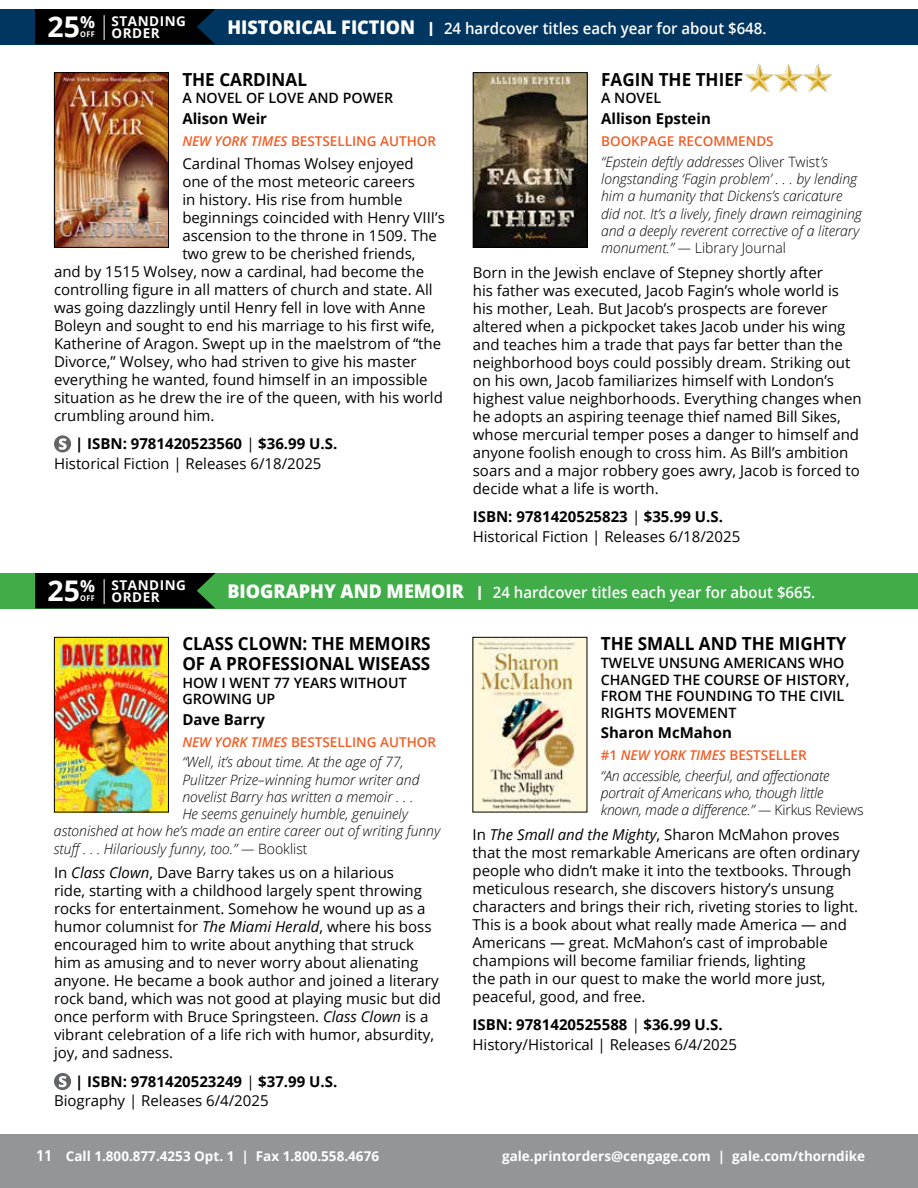
<style>
.page{position:relative;width:918px;height:1188px;background:#fff}
.page>*{position:absolute;margin:0;border:0;box-sizing:border-box;transform-origin:0 0}
.t1{font:700 28.5px "Open Sans";color:#fff}
.t2{font:700 18px/19.5px "Open Sans";color:#000;scale:.95 1}
.t3{font:600 15.75px "Open Sans";color:#fff;scale:.95 1}
.t4{font:15px/18px "Open Sans";color:#000}
.t5{font:700 15px/19.5px "Open Sans";color:#000}
.t6{font:italic 300 14.25px/17.2px "Open Sans";color:#000}
.t7{font:600 14.25px/16.5px "Open Sans";color:#000}
.t8{font:600 13.5px "Open Sans";color:#f15d24}
.t9{font:700 13.5px "Open Sans";color:#fff}
.t10{font:700 13.5px/12px "Open Sans";letter-spacing:.04em;color:#fff}
.s1{font-weight:800;font-size:18.9px}
.s2{font-size:19.5px}
.s3{font-size:7.8px}
.s4{font-style:italic}
.s5{font-weight:700}
.s6{font-style:normal}
.s7{font-weight:400;font-style:italic}
.s8{font-weight:400}
.s9{font-family:"DIN Offc";font-size:15px}
</style>
<div class="page">
<div style="left:0;top:1134px;width:918px;height:54px;background:#939598"></div>
<div style="left:0;top:9px;width:918px;height:35px;background:#003660"></div>
<div style="left:35px;top:9px;width:180px;height:35px;background:#000"></div>
<div style="left:0;top:573px;width:918px;height:35px;background:#41ad49"></div>
<div style="left:35px;top:573px;width:180px;height:35px;background:#000"></div>
<img style="left:474px;top:639px;width:111px;height:171px">
<img style="left:56px;top:74px;width:111px;height:172px">
<div style="left:54px;top:72px;width:115px;height:176px;border:1px solid #000"></div>
<svg style="left:54px;top:435px;width:17px;height:17px"></svg>
<img style="left:56px;top:639px;width:111px;height:171px">
<div style="left:54px;top:637px;width:115px;height:175px;border:1px solid #000"></div>
<svg style="left:54px;top:1073px;width:17px;height:17px"></svg>
<img style="left:475px;top:74px;width:111px;height:172px">
<div style="left:473px;top:72px;width:115px;height:176px;border:1px solid #000"></div>
<img style="left:745px;top:64px;width:87px;height:28px">
<h1 class="t1" style="left:47px;top:7px;width:49px">25<sup>%</sup></h1>
<p class="t3" style="left:228px;top:18px;width:569px"><span class="s1">HISTORICAL FICTION</span> <span class="s2">I</span> 24 hardcover titles each year for about $648.</p>
<p class="t10" style="left:80px;top:14px;width:107px;text-indent:31px">STANDING<br><span class="s3">OFF</span> ORDER</p>
<p class="t2" style="left:182px;top:69px;width:133px">THE CARDINAL</p>
<p class="t7" style="left:182px;top:90px;width:212px">A NOVEL OF LOVE AND POWER</p>
<p class="t5" style="left:182px;top:109px;width:86px">Alison Weir</p>
<p class="t8" style="left:182px;top:132px;width:255px"><span class="s4">NEW YORK TIMES</span> BESTSELLING AUTHOR</p>
<p class="t4" style="left:182px;top:154px;width:233px">Cardinal Thomas Wolsey enjoyed</p>
<p class="t4" style="left:182px;top:172px;width:234px">one of the most meteoric careers</p>
<p class="t4" style="left:182px;top:190px;width:222px">in history. His rise from humble</p>
<p class="t4" style="left:182px;top:208px;width:264px">beginnings coincided with Henry VIII’s</p>
<p class="t4" style="left:182px;top:226px;width:256px">ascension to the throne in 1509. The</p>
<p class="t4" style="left:182px;top:244px;width:235px">two grew to be cherished friends,</p>
<p class="t4" style="left:54px;top:262px;width:372px">and by 1515 Wolsey, now a cardinal, had become the</p>
<p class="t4" style="left:54px;top:280px;width:380px">controlling figure in all matters of church and state. All</p>
<p class="t4" style="left:54px;top:298px;width:373px">was going dazzlingly until Henry fell in love with Anne</p>
<p class="t4" style="left:54px;top:316px;width:382px">Boleyn and sought to end his marriage to his first wife,</p>
<p class="t4" style="left:54px;top:334px;width:389px">Katherine of Aragon. Swept up in the maelstrom of “the</p>
<p class="t4" style="left:54px;top:352px;width:364px">Divorce,” Wolsey, who had striven to give his master</p>
<p class="t4" style="left:54px;top:370px;width:375px">everything he wanted, found himself in an impossible</p>
<p class="t4" style="left:54px;top:388px;width:390px">situation as he drew the ire of the queen, with his world</p>
<p class="t4" style="left:54px;top:406px;width:162px">crumbling around him.</p>
<p class="t4" style="left:54px;top:434px;width:285px;line-height:19.5px;text-indent:21px"><span class="s5">| ISBN: 9781420523560</span> <span class="s4">|</span> <span class="s5">$36.99 U.S.<br></span>Historical Fiction | Releases 6/18/2025</p>
<p class="t2" style="left:601px;top:69px;width:151px">FAGIN THE THIEF</p>
<p class="t7" style="left:601px;top:90px;width:62px">A NOVEL</p>
<p class="t5" style="left:601px;top:109px;width:111px">Allison Epstein</p>
<p class="t8" style="left:601px;top:132px;width:174px">BOOKPAGE RECOMMENDS</p>
<p class="t6" style="left:601px;top:152px;width:262px">“Epstein deftly addresses <span class="s6">Oliver Twist</span>’s longstanding ‘Fagin problem’ . . . by lending him a humanity that Dickens’s caricature did not. It’s a lively, finely drawn reimagining and a deeply reverent corrective of a literary monument.” — <span class="s6">Library Journal</span></p>
<p class="t4" style="left:473px;top:263px;width:390px">Born in the Jewish enclave of Stepney shortly after<br>his father was executed, Jacob Fagin’s whole world is his mother, Leah. But Jacob’s prospects are forever altered when a pickpocket takes Jacob under his wing and teaches him a trade that pays far better than the neighborhood boys could possibly dream. Striking out on his own, Jacob familiarizes himself with London’s highest value neighborhoods. Everything changes when he adopts an aspiring teenage thief named Bill Sikes, whose mercurial temper poses a danger to himself and anyone foolish enough to cross him. As Bill’s ambition soars and a major robbery goes awry, Jacob is forced to decide what a life is worth.</p>
<p class="t4" style="left:473px;top:506px;width:269px;line-height:19.5px"><span class="s5">ISBN: 9781420525823</span> <span class="s4">|</span> <span class="s5">$35.99 U.S.<br></span>Historical Fiction | Releases 6/18/2025</p>
<h1 class="t1" style="left:47px;top:571px;width:49px">25<sup>%</sup></h1>
<p class="t3" style="left:228px;top:582px;width:620px"><span class="s1">BIOGRAPHY AND MEMOIR</span> <span class="s2">I</span> 24 hardcover titles each year for about $665.</p>
<p class="t10" style="left:80px;top:578px;width:107px;text-indent:31px">STANDING<br><span class="s3">OFF</span> ORDER</p>
<p class="t2" style="left:182px;top:634px;width:263px">CLASS CLOWN: THE MEMOIRS<br>OF A PROFESSIONAL WISEASS</p>
<p class="t7" style="left:182px;top:674px;width:226px">HOW I WENT 77 YEARS WITHOUT<br>GROWING UP</p>
<p class="t5" style="left:182px;top:709px;width:84px">Dave Barry</p>
<p class="t8" style="left:182px;top:733px;width:255px"><span class="s4">NEW YORK TIMES</span> BESTSELLING AUTHOR</p>
<p class="t6" style="left:182px;top:753px;width:223px">“Well, it’s about time. At the age of 77,</p>
<p class="t6" style="left:182px;top:770px;width:239px">Pulitzer Prize–winning humor writer and</p>
<p class="t6" style="left:182px;top:788px;width:233px">novelist Barry has written a memoir . . .</p>
<p class="t6" style="left:182px;top:805px;width:227px">He seems genuinely humble, genuinely</p>
<p class="t6" style="left:54px;top:822px;width:388px">astonished at how he’s made an entire career out of writing funny</p>
<p class="t6" style="left:54px;top:839px;width:255px">stuff . . . Hilariously funny, too.” — <span class="s6">Booklist</span></p>
<p class="t4" style="left:54px;top:863px;width:388px">In <span class="s4">Class Clown</span>, Dave Barry takes us on a hilarious<br>ride, starting with a childhood largely spent throwing rocks for entertainment. Somehow he wound up as a humor columnist for <span class="s4">The Miami Herald</span>, where his boss encouraged him to write about anything that struck him as amusing and to never worry about alienating anyone. He became a book author and joined a literary rock band, which was not good at playing music but did once perform with Bruce Springsteen. <span class="s4">Class Clown</span> is a vibrant celebration of a life rich with humor, absurdity, joy, and sadness.</p>
<p class="t5" style="left:54px;top:1071px;width:285px;text-indent:21px">| ISBN: 9781420523249 <span class="s7">|</span> $37.99 U.S.<br><span class="s8">Biography | Releases 6/4/2025</span></p>
<p class="t2" style="left:601px;top:634px;width:260px">THE SMALL AND THE MIGHTY</p>
<p class="t7" style="left:601px;top:654px;width:250px">TWELVE UNSUNG AMERICANS WHO<br>CHANGED THE COURSE OF HISTORY,<br>FROM THE FOUNDING TO THE CIVIL<br>RIGHTS MOVEMENT</p>
<p class="t5" style="left:601px;top:723px;width:133px">Sharon McMahon</p>
<p class="t8" style="left:601px;top:746px;width:207px">#1 <span class="s4">NEW YORK TIMES</span> BESTSELLER</p>
<p class="t6" style="left:601px;top:767px;width:264px">“An accessible, cheerful, and affectionate portrait of Americans who, though little known, made a difference.” — <span class="s6">Kirkus Reviews</span></p>
<p class="t4" style="left:472px;top:825px;width:389px">In <span class="s4">The Small and the Mighty</span>, Sharon McMahon proves that the most remarkable Americans are often ordinary people who didn’t make it into the textbooks. Through meticulous research, she discovers history’s unsung characters and brings their rich, riveting stories to light.<br>This is a book about what really made America — and Americans — great. McMahon’s cast of improbable champions will become familiar friends, lighting<br>the path in our quest to make the world more just, peaceful, good, and free.</p>
<p class="t4" style="left:472px;top:1015px;width:266px;line-height:19.5px"><span class="s5">ISBN: 9781420525588</span> <span class="s4">|</span> <span class="s5">$36.99 U.S.<br></span>History/Historical | Releases 6/4/2025</p>
<p class="t9" style="left:36px;top:1146px;width:344px"><span class="s9">11</span> Call 1.800.877.4253 Opt. 1 | Fax 1.800.558.4676</p>
<p class="t9" style="left:502px;top:1146px;width:365px">gale.printorders@cengage.com | gale.com/thorndike</p>
</div>
